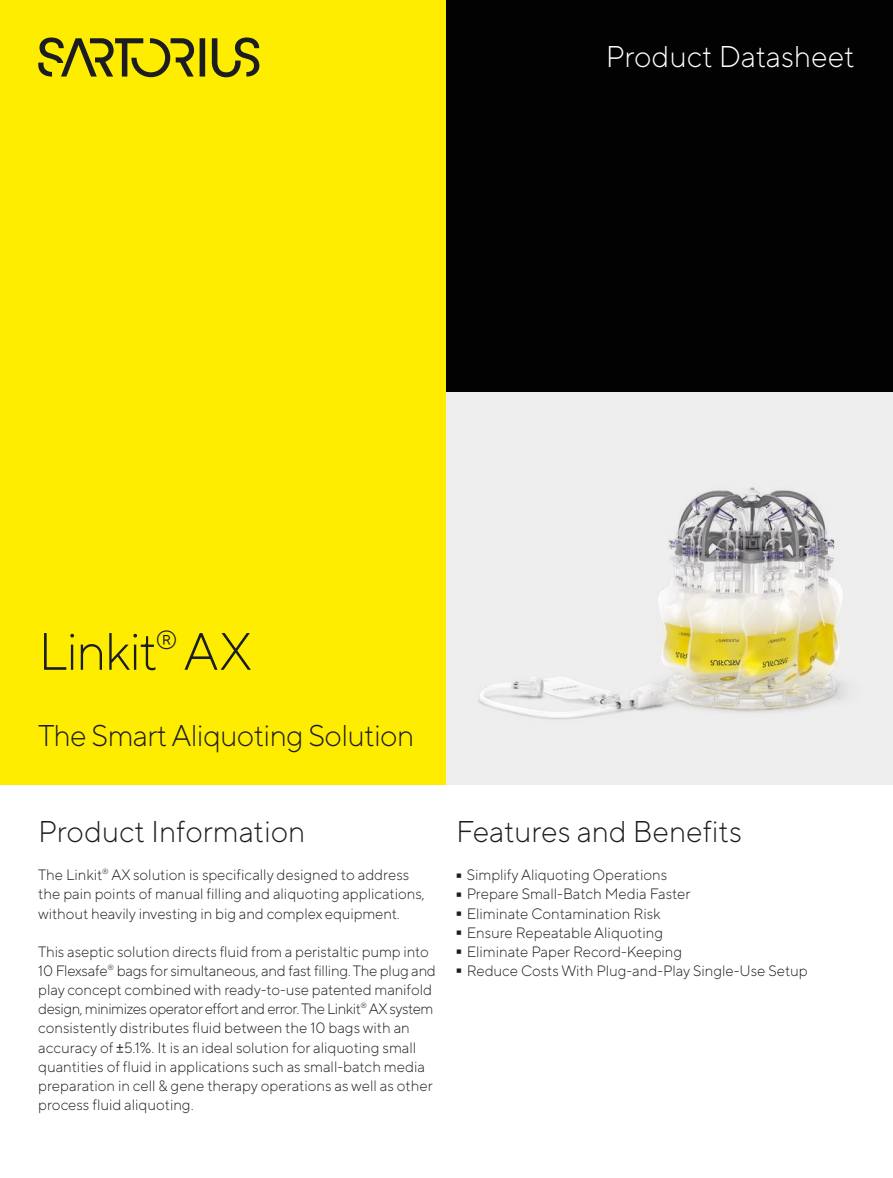
<style>
.page{position:relative;width:893px;height:1178px;background:#fff}
.page>*{position:absolute;margin:0;border:0;box-sizing:border-box;transform-origin:0 0}
.t1{font:300 95.25px "TT Norms Pro";color:#1c1d21;scale:.16 1}
.Head_01_black{font:300 52.5px "TT Norms Pro";letter-spacing:-.03em;color:#1c1d21}
.Head_03_black{font:300 30px "TT Norms Pro";letter-spacing:-.01em;color:#1c1d21}
.t2{font:300 30px "TT Norms Pro";color:#fff}
.Body_Light_black{font:300 15px/19.2px "TT Norms Pro";color:#1c1d21}
.s1{font-weight:400}
</style>
<div class="page">
<div style="left:0;top:0;width:446px;height:784px;background:#ffed00"></div>
<div style="left:446px;top:0;width:447px;height:392px;background:#020203"></div>
<div style="left:446px;top:392px;width:447px;height:392px;background:#eee"></div>
<svg style="left:200px;top:38px;width:5px;height:39px"></svg>
<svg style="left:212px;top:37px;width:47px;height:40px"></svg>
<svg style="left:38px;top:37px;width:156px;height:40px"></svg>
<img style="left:379px;top:487px;width:514px;height:298px">
<h3 class="t2" style="left:606px;top:35px;width:250px">Product Datasheet</h3>
<p class="Head_01_black" style="left:38px;top:614px;width:215px">Linkit<sup>®</sup> AX</p>
<p class="Head_03_black" style="left:38px;top:714px;width:377px">The Smart Aliquoting Solution</p>
<p class="Head_03_black" style="left:38px;top:810px;width:268px">Product Information</p>
<p class="Body_Light_black" style="left:38px;top:864px;width:388px">The Linkit<sup>®</sup> AX solution is specifically designed to address the pain points of manual filling and aliquoting applications, without heavily investing in big and complex equipment.</p>
<p class="Body_Light_black" style="left:38px;top:941px;width:399px">This aseptic solution directs fluid from a peristaltic pump into 10 Flexsafe<sup>®</sup> bags for simultaneous, and fast filling. The plug and play concept combined with ready-to-use patented manifold design, minimizes operator effort and error. The Linkit<sup>®</sup> AX system consistently distributes fluid between the 10 bags with an accuracy of <span class="s1">±</span>5.1%. It is an ideal solution for aliquoting small quantities of fluid in applications such as small-batch media preparation in cell &amp; gene therapy operations as well as other process fluid aliquoting.</p>
<p class="Head_03_black" style="left:456px;top:810px;width:287px">Features and Benefits</p>
<p class="t1" style="left:456px;top:802px;width:38px">-</p>
<p class="Body_Light_black" style="left:467px;top:864px;width:202px">Simplify Aliquoting Operations</p>
<p class="t1" style="left:456px;top:821px;width:38px">-</p>
<p class="Body_Light_black" style="left:467px;top:883px;width:225px">Prepare Small-Batch Media Faster</p>
<p class="t1" style="left:456px;top:840px;width:38px">-</p>
<p class="Body_Light_black" style="left:467px;top:902px;width:195px">Eliminate Contamination Risk</p>
<p class="t1" style="left:456px;top:859px;width:38px">-</p>
<p class="Body_Light_black" style="left:467px;top:922px;width:198px">Ensure Repeatable Aliquoting</p>
<p class="t1" style="left:456px;top:878px;width:38px">-</p>
<p class="Body_Light_black" style="left:467px;top:941px;width:217px">Eliminate Paper Record-Keeping</p>
<p class="t1" style="left:456px;top:897px;width:38px">-</p>
<p class="Body_Light_black" style="left:467px;top:960px;width:343px">Reduce Costs With Plug-and-Play Single-Use Setup</p>
</div>
